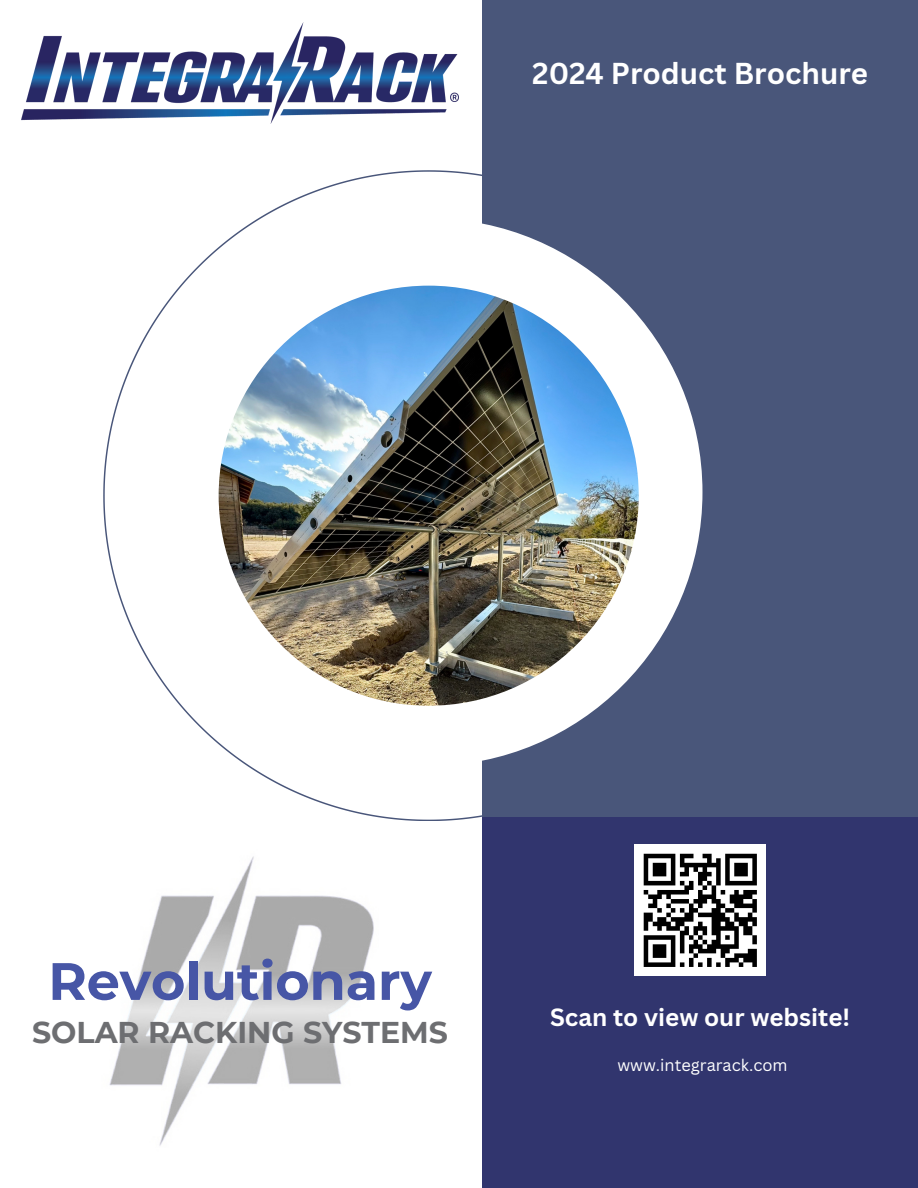
<style>
.page{position:relative;width:918px;height:1188px;background:#fff}
.page>*{position:absolute;margin:0;border:0;box-sizing:border-box;transform-origin:0 0}
.t1{font:700 52.5px "Montserrat";color:#4756a6}
.t2{font:700 30px "Montserrat";color:#6d6e71}
.t3{font:700 29.4px "Canva Sans";color:#fff}
.t4{font:700 24.3px "Canva Sans";color:#fff}
.t5{font:16.35px "Canva Sans";color:#fff}
</style>
<div class="page">
<img style="left:109px;top:821px;width:374px;height:367px">
<svg style="left:103px;top:429px;width:651px;height:392px"></svg>
<div style="left:483px;top:0;width:435px;height:817px;background:#49567a"></div>
<div style="left:155px;top:218px;width:547px;height:548px;background:#fff;border-radius:50%"></div>
<div style="left:483px;top:818px;width:435px;height:370px;background:#31356e"></div>
<img style="left:219px;top:286px;width:420px;height:420px;border-radius:50%">
<img style="left:21px;top:23px;width:438px;height:101px">
<div style="left:635px;top:845px;width:131px;height:131px;background:#fff"></div>
<svg style="left:644px;top:854px;width:113px;height:113px"></svg>
<p class="t3" style="left:532px;top:53px;width:337px">2024 Product Brochure</p>
<p class="t1" style="left:48px;top:949px;width:385px">Revolutionary</p>
<p class="t2" style="left:32px;top:1014px;width:417px">SOLAR RACKING SYSTEMS</p>
<p class="t4" style="left:550px;top:1001px;width:302px">Scan to view our website!</p>
<p class="t5" style="left:617px;top:1053px;width:172px">www.integrarack.com</p>
</div>
